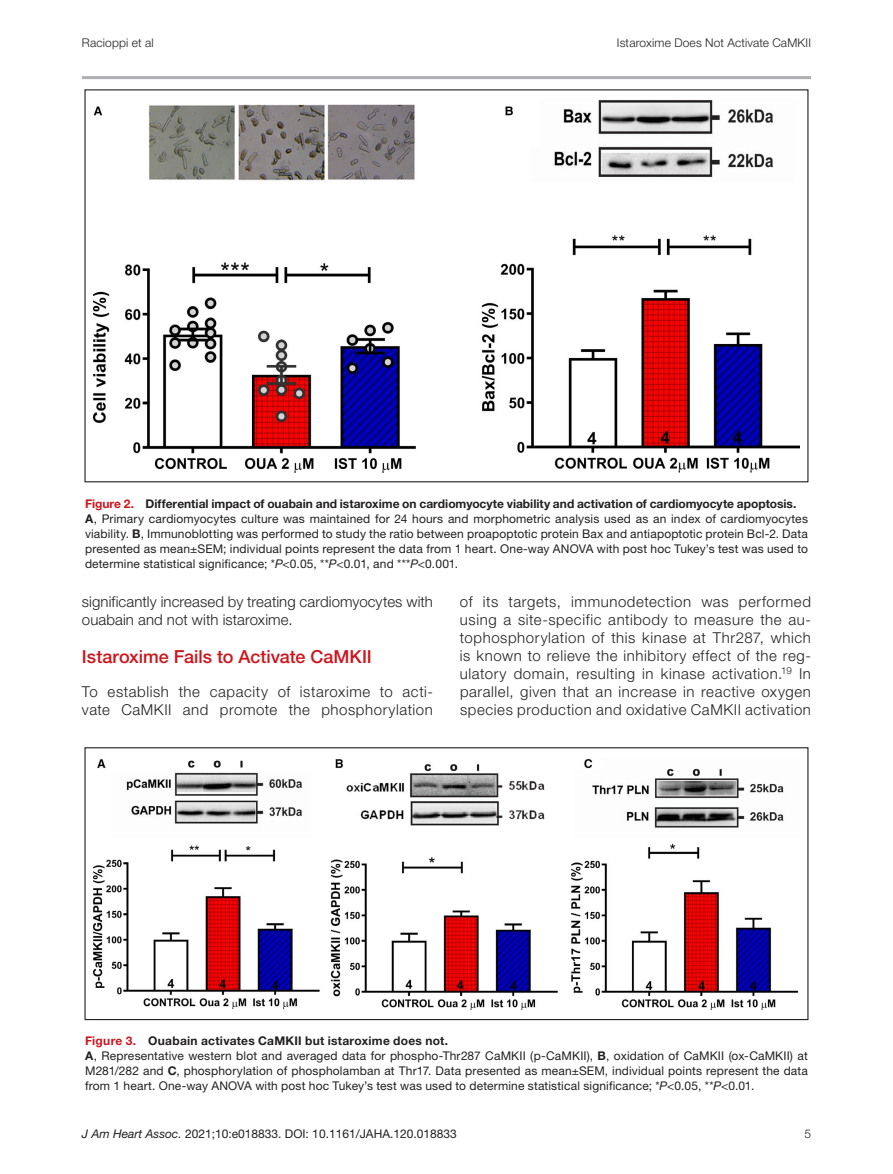
<style>
.page{position:relative;width:893px;height:1174px;background:#fff}
.page>*{position:absolute;margin:0;border:0;box-sizing:border-box;transform-origin:0 0}
.t1{font:500 18px "Helvetica Neue LT Std";color:#cd151d}
.t2{font:300 15px/18px "Helvetica Neue LT Std";letter-spacing:.03em;color:#231f20}
.t3{font:300 15px/18px "Helvetica Neue LT Std";letter-spacing:.005em;color:#231f20}
.t4{font:12px/15px "Helvetica Neue LT Std";letter-spacing:.015em;color:#231f20}
.t5{font:300 12px "Helvetica Neue LT Std";letter-spacing:.015em;color:#231f20}
.s1{font-weight:700;color:#cd151d}
.s2{font-weight:700}
.s3{font-style:italic}
</style>
<div class="page">
<img style="left:94px;top:100px;width:705px;height:372px">
<img style="left:94px;top:758px;width:705px;height:252px">
<div style="left:84px;top:747px;width:724px;height:273px;border:1px solid #231f20"></div>
<hr style="left:82px;top:76px;width:729px;height:3px;background:#aeafb3">
<p class="t5" style="left:82px;top:35px;width:73px">Racioppi et al</p>
<p class="t5" style="left:617px;top:35px;width:196px">Istaroxime Does Not Activate CaMKII</p>
<p class="t4" style="left:85px;top:496px;width:724px"><span class="s1">Figure 2.</span> <span class="s2">Differential impact of ouabain and istaroxime on cardiomyocyte viability and activation of cardiomyocyte apoptosis.<br>A</span>, Primary cardiomyocytes culture was maintained for 24 hours and morphometric analysis used as an index of cardiomyocytes viability. <span class="s2">B</span>, Immunoblotting was performed to study the ratio between proapoptotic protein Bax and antiapoptotic protein Bcl-2. Data presented as mean±SEM; individual points represent the data from 1 heart. One-way ANOVA with post hoc Tukey’s test was used to determine statistical significance; *<span class="s3">P</span>&lt;0.05, **<span class="s3">P</span>&lt;0.01, and ***<span class="s3">P</span>&lt;0.001.</p>
<p class="t3" style="left:82px;top:592px;width:353px">significantly increased by treating cardiomyocytes with ouabain and not with istaroxime.</p>
<h1 class="t1" style="left:82px;top:646px;width:291px">Istaroxime Fails to Activate CaMKII</h1>
<p class="t2" style="left:82px;top:682px;width:352px">To establish the capacity of istaroxime to acti&shy;vate CaMKII and promote the phosphorylation</p>
<p class="t2" style="left:460px;top:592px;width:353px;text-align:justify">of its targets, immunodetection was performed using a site-specific antibody to measure the au&shy;tophosphorylation of this kinase at Thr287, which is known to relieve the inhibitory effect of the reg&shy;ulatory domain, resulting in kinase activation.<sup>19</sup> In parallel, given that an increase in reactive oxygen species production and oxidative CaMKII activation</p>
<p class="t4" style="left:85px;top:1033px;width:724px"><span class="s1">Figure 3.</span> <span class="s2">Ouabain activates CaMKII but istaroxime does not.<br>A</span>, Representative western blot and averaged data for phospho-Thr287 CaMKII (p-CaMKII), <span class="s2">B</span>, oxidation of CaMKII (ox-CaMKII) at M281/282 and <span class="s2">C</span>, phosphorylation of phospholamban at Thr17. Data presented as mean±SEM, individual points represent the data from 1 heart. One-way ANOVA with post hoc Tukey’s test was used to determine statistical significance; *<span class="s3">P</span>&lt;0.05, **<span class="s3">P</span>&lt;0.01.</p>
<p class="t4" style="left:82px;top:1126px;width:376px"><span class="s3">J Am Heart Assoc.</span> 2021;10:e018833. DOI: 10.1161/JAHA.120.018833</p>
<p class="t5" style="left:804px;top:1126px;width:8px">5</p>
</div>
